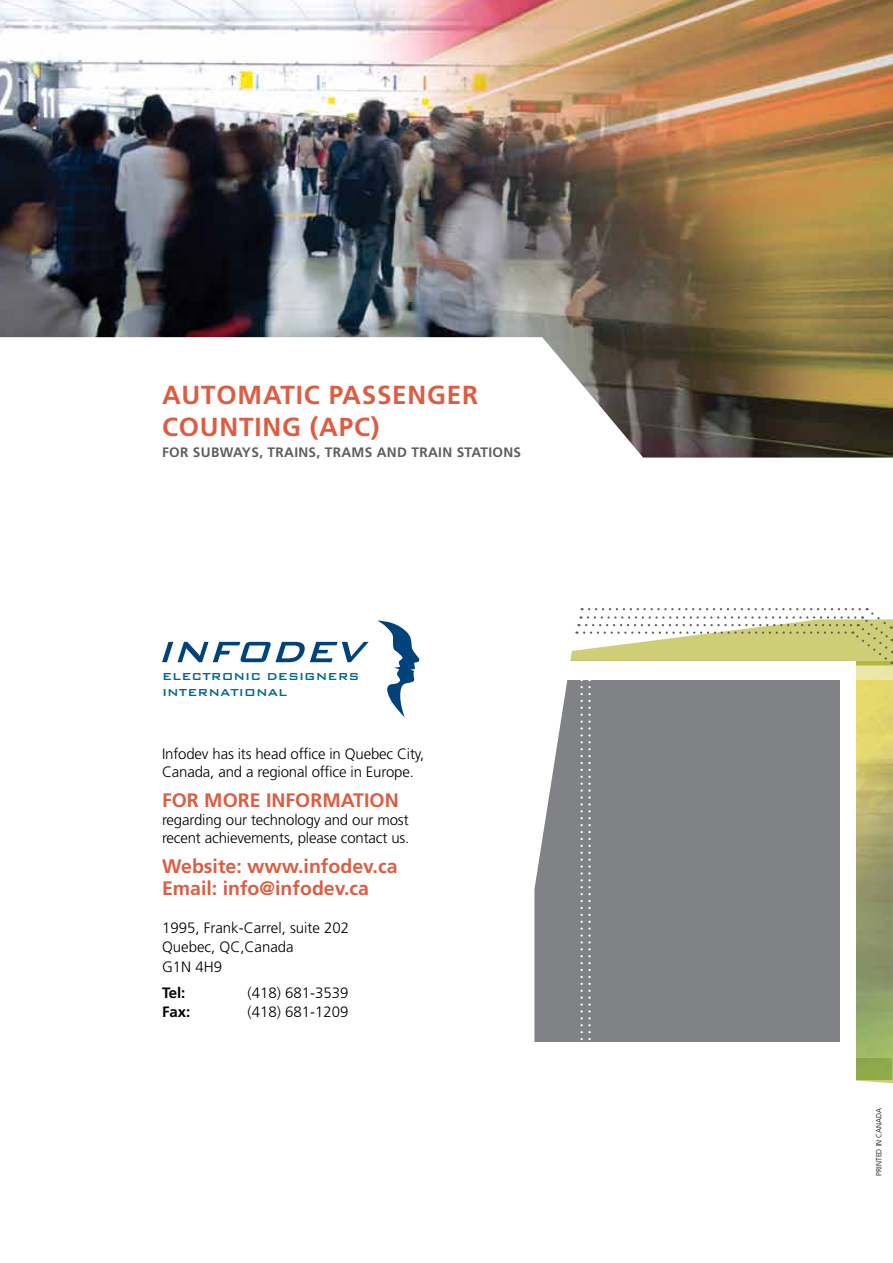
<style>
.page{position:relative;width:893px;height:1263px;background:#fff}
.page>*{position:absolute;margin:0;border:0;box-sizing:border-box;transform-origin:0 0}
.t1{font:700 26.1px/32.2px "Frutiger LT Std";letter-spacing:.03em;color:#dd5d43}
.t2{font:700 19.5px/22.2px "Frutiger LT Std";color:#dd5d43}
.t3{font:300 15px/18px "Frutiger LT Std";letter-spacing:-.01em;color:#000}
.t4{font:700 15px "Frutiger LT Std";color:#000}
.t5{font:700 13.65px "Frutiger LT Std";letter-spacing:.025em;color:#5e5e5f}
.t6{font:500 13.5px/16.2px "Bank Gothic BT";color:#006694}
.t7{font:300 7.5px "Frutiger LT Std";color:#000}
</style>
<div class="page">
<img style="left:0;top:0;width:893px;height:458px">
<svg style="left:534px;top:680px;width:359px;height:403px"></svg>
<svg style="left:570px;top:608px;width:323px;height:57px"></svg>
<svg style="left:378px;top:621px;width:41px;height:97px"></svg>
<svg style="left:162px;top:642px;width:207px;height:20px"></svg>
<h1 class="t1" style="left:162px;top:378px;width:318px">AUTOMATIC PASSENGER<br>COUNTING (APC)</h1>
<p class="t5" style="left:162px;top:444px;width:361px">FOR SUBWAYS, TRAINS, TRAMS AND TRAIN STATIONS</p>
<p class="t6" style="left:162px;top:667px;width:199px">ELECTRONIC DESIGNERS<br>INTERNATIONAL</p>
<p class="t3" style="left:162px;top:745px;width:264px">Infodev has its head office in Quebec City,<br>Canada, and a regional office in Europe.</p>
<h2 class="t2" style="left:162px;top:789px;width:238px">FOR MORE INFORMATION</h2>
<p class="t3" style="left:162px;top:811px;width:249px">regarding our technology and our most recent achievements, please contact us.</p>
<h2 class="t2" style="left:162px;top:855px;width:237px">Website: www.infodev.ca<br>Email: info@infodev.ca</h2>
<p class="t3" style="left:162px;top:918px;width:189px;line-height:19.2px">1995, Frank-Carrel, suite 202<br>Quebec, QC,Canada<br>G1N 4H9</p>
<p class="t4" style="left:162px;top:984px;width:25px">Tel:</p>
<p class="t3" style="left:248px;top:984px;width:102px">(418) 681-3539</p>
<p class="t4" style="left:162px;top:1003px;width:30px">Fax:</p>
<p class="t3" style="left:248px;top:1003px;width:102px">(418) 681-1209</p>
<p class="t7" style="left:874px;top:1175px;width:69px;rotate:-90deg">PRINTED IN CANADA</p>
</div>
